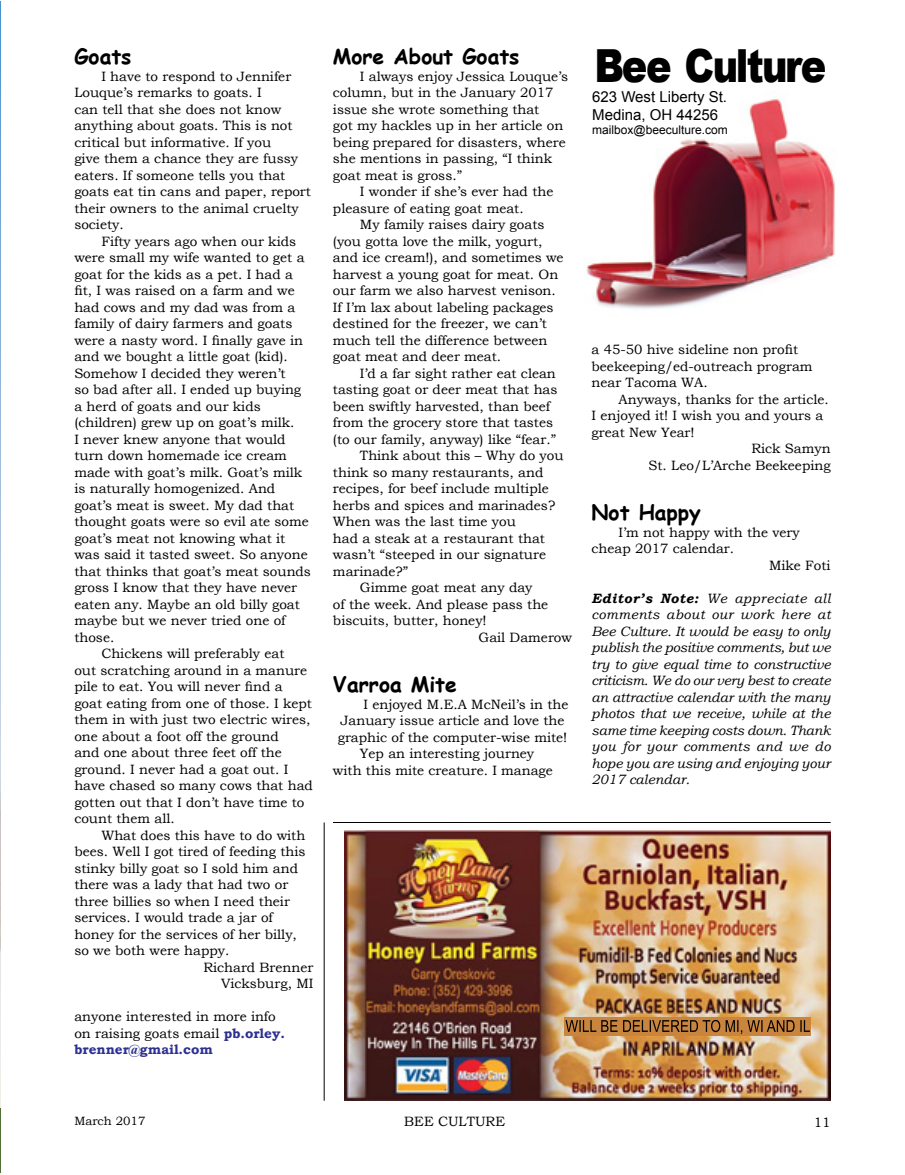
<style>
.page{position:relative;width:905px;height:1175px;background:#fff}
.page>*{position:absolute;margin:0;border:0;box-sizing:border-box;transform-origin:0 0}
.t1{font:900 45.6px "Arial";letter-spacing:-.045em;color:#000;scale:.84 1}
.t2{font:700 21px "Comic Sans MS";color:#000}
.t3{font:15px/18px "Arial";color:#000}
.t4{font:13.5px/16.5px "Bookman Old Style";color:#000}
.t5{font:italic 13.5px/16.5px "Bookman Old Style";color:#000;text-align:justify}
.t6{font:12px "Arial";color:#000}
.t7{font:12px "Bookman Old Style";color:#000}
.s1{font-weight:700;color:#2e3092}
.s2{font-weight:700}
</style>
<div class="page">
<img style="left:586px;top:99px;width:249px;height:210px">
<svg style="left:0;top:3px;width:1px;height:1171px"></svg>
<hr style="left:0;top:1108px;width:1px;height:64px;background:#526e39">
<img style="left:0;top:686px;width:1px;height:271px">
<img style="left:0;top:255px;width:1px;height:154px">
<img style="left:344px;top:830px;width:486px;height:270px">
<img style="left:564px;top:1017px;width:246px;height:18px">
<img style="left:662px;top:1019px;width:147px;height:13px">
<hr style="left:333px;top:822px;width:497px;height:1px;background:#000">
<hr style="left:324px;top:822px;width:1px;height:278px;background:#000">
<h2 class="t2" style="left:74px;top:41px;width:59px">Goats</h2>
<p class="t4" style="left:74px;top:68px;width:238px;text-indent:27px">I have to respond to Jennifer<br>Louque’s remarks to goats. I<br>can tell that she does not know anything about goats. This is not critical but informative. If you<br>give them a chance they are fussy eaters. If someone tells you that goats eat tin cans and paper, report their owners to the animal cruelty society.</p>
<p class="t4" style="left:101px;top:233px;width:196px">Fifty years ago when our kids</p>
<p class="t4" style="left:74px;top:249px;width:232px">were small my wife wanted to get a</p>
<p class="t4" style="left:74px;top:266px;width:220px">goat for the kids as a pet. I had a</p>
<p class="t4" style="left:74px;top:282px;width:222px">fit, I was raised on a farm and we</p>
<p class="t4" style="left:74px;top:299px;width:222px">had cows and my dad was from a</p>
<p class="t4" style="left:74px;top:315px;width:219px">family of dairy farmers and goats</p>
<p class="t4" style="left:74px;top:332px;width:230px">were a nasty word. I finally gave in</p>
<p class="t4" style="left:74px;top:348px;width:215px">and we bought a little goat (kid).</p>
<p class="t4" style="left:74px;top:365px;width:213px">Somehow I decided they weren’t</p>
<p class="t4" style="left:74px;top:381px;width:228px">so bad after all. I ended up buying</p>
<p class="t4" style="left:74px;top:398px;width:188px">a herd of goats and our kids</p>
<p class="t4" style="left:74px;top:414px;width:222px">(children) grew up on goat’s milk.</p>
<p class="t4" style="left:74px;top:431px;width:213px">I never knew anyone that would</p>
<p class="t4" style="left:74px;top:447px;width:214px">turn down homemade ice cream</p>
<p class="t4" style="left:74px;top:464px;width:229px">made with goat’s milk. Goat’s milk</p>
<p class="t4" style="left:74px;top:480px;width:202px">is naturally homogenized. And</p>
<p class="t4" style="left:74px;top:497px;width:221px">goat’s meat is sweet. My dad that</p>
<p class="t4" style="left:74px;top:513px;width:236px">thought goats were so evil ate some</p>
<p class="t4" style="left:74px;top:530px;width:212px">goat’s meat not knowing what it</p>
<p class="t4" style="left:74px;top:546px;width:235px">was said it tasted sweet. So anyone</p>
<p class="t4" style="left:74px;top:563px;width:238px">that thinks that goat’s meat sounds</p>
<p class="t4" style="left:74px;top:579px;width:224px">gross I know that they have never</p>
<p class="t4" style="left:74px;top:596px;width:227px">eaten any. Maybe an old billy goat</p>
<p class="t4" style="left:74px;top:612px;width:213px">maybe but we never tried one of</p>
<p class="t4" style="left:74px;top:629px;width:41px">those.</p>
<p class="t4" style="left:101px;top:645px;width:185px">Chickens will preferably eat</p>
<p class="t4" style="left:74px;top:662px;width:234px">out scratching around in a manure</p>
<p class="t4" style="left:74px;top:678px;width:210px">pile to eat. You will never find a</p>
<p class="t4" style="left:74px;top:695px;width:239px">goat eating from one of those. I kept</p>
<p class="t4" style="left:74px;top:711px;width:237px">them in with just two electric wires,</p>
<p class="t4" style="left:74px;top:728px;width:206px">one about a foot off the ground</p>
<p class="t4" style="left:74px;top:744px;width:209px">and one about three feet off the</p>
<p class="t4" style="left:74px;top:761px;width:215px">ground. I never had a goat out. I</p>
<p class="t4" style="left:74px;top:777px;width:240px">have chased so many cows that had</p>
<p class="t4" style="left:74px;top:794px;width:232px">gotten out that I don’t have time to</p>
<p class="t4" style="left:74px;top:810px;width:102px">count them all.</p>
<p class="t4" style="left:101px;top:827px;width:205px">What does this have to do with</p>
<p class="t4" style="left:74px;top:843px;width:233px">bees. Well I got tired of feeding this</p>
<p class="t4" style="left:74px;top:860px;width:225px">stinky billy goat so I sold him and</p>
<p class="t4" style="left:74px;top:876px;width:215px">there was a lady that had two or</p>
<p class="t4" style="left:74px;top:893px;width:217px">three billies so when I need their</p>
<p class="t4" style="left:74px;top:909px;width:200px">services. I would trade a jar of</p>
<p class="t4" style="left:74px;top:926px;width:224px">honey for the services of her billy,</p>
<p class="t4" style="left:74px;top:942px;width:156px">so we both were happy.</p>
<p class="t4" style="left:203px;top:959px;width:111px">Richard Brenner</p>
<p class="t4" style="left:221px;top:975px;width:94px">Vicksburg, MI</p>
<p class="t4" style="left:74px;top:1008px;width:212px">anyone interested in more info on raising goats email <span class="s1">pb.orley. brenner@gmail.com</span></p>
<h2 class="t2" style="left:333px;top:41px;width:188px">More About Goats</h2>
<p class="t4" style="left:333px;top:68px;width:237px;text-indent:27px">I always enjoy Jessica Louque’s column, but in the January 2017 issue she wrote something that<br>got my hackles up in her article on being prepared for disasters, where she mentions in passing, “I think goat meat is gross.”</p>
<p class="t4" style="left:333px;top:183px;width:222px;text-indent:27px">I wonder if she’s ever had the pleasure of eating goat meat.</p>
<p class="t4" style="left:333px;top:216px;width:232px;text-indent:27px">My family raises dairy goats (you gotta love the milk, yogurt, and ice cream!), and sometimes we harvest a young goat for meat. On our farm we also harvest venison.<br>If I’m lax about labeling packages destined for the freezer, we can’t much tell the difference between goat meat and deer meat.</p>
<p class="t4" style="left:360px;top:365px;width:197px">I’d a far sight rather eat clean</p>
<p class="t4" style="left:333px;top:381px;width:226px">tasting goat or deer meat that has</p>
<p class="t4" style="left:333px;top:398px;width:219px">been swiftly harvested, than beef</p>
<p class="t4" style="left:333px;top:414px;width:222px">from the grocery store that tastes</p>
<p class="t4" style="left:333px;top:431px;width:225px">(to our family, anyway) like “fear.”</p>
<p class="t4" style="left:360px;top:447px;width:205px">Think about this – Why do you</p>
<p class="t4" style="left:333px;top:464px;width:212px">think so many restaurants, and</p>
<p class="t4" style="left:333px;top:480px;width:217px">recipes, for beef include multiple</p>
<p class="t4" style="left:333px;top:497px;width:224px">herbs and spices and marinades?</p>
<p class="t4" style="left:333px;top:513px;width:184px">When was the last time you</p>
<p class="t4" style="left:333px;top:530px;width:213px">had a steak at a restaurant that</p>
<p class="t4" style="left:333px;top:546px;width:215px">wasn’t “steeped in our signature</p>
<p class="t4" style="left:333px;top:563px;width:77px">marinade?”</p>
<p class="t4" style="left:360px;top:579px;width:174px">Gimme goat meat any day</p>
<p class="t4" style="left:333px;top:596px;width:217px">of the week. And please pass the</p>
<p class="t4" style="left:333px;top:612px;width:155px">biscuits, butter, honey!</p>
<p class="t4" style="left:478px;top:629px;width:95px">Gail Damerow</p>
<h2 class="t2" style="left:333px;top:669px;width:125px">Varroa Mite</h2>
<p class="t4" style="left:363px;top:696px;width:206px">I enjoyed M.E.A McNeil’s in the</p>
<p class="t4" style="left:340px;top:712px;width:225px">January issue article and love the</p>
<p class="t4" style="left:338px;top:729px;width:231px">graphic of the computer-wise mite!</p>
<p class="t4" style="left:360px;top:745px;width:176px">Yep an interesting journey</p>
<p class="t4" style="left:333px;top:762px;width:221px">with this mite creature. I manage</p>
<h1 class="t1" style="left:594px;top:32px;width:278px">Bee Culture</h1>
<p class="t3" style="left:592px;top:88px;width:136px">623 West Liberty St.<br>Medina, OH 44256</p>
<p class="t6" style="left:592px;top:122px;width:137px">mailbox@beeculture.com</p>
<p class="t4" style="left:591px;top:341px;width:222px">a 45-50 hive sideline non profit beekeeping/ed-outreach program near Tacoma WA.</p>
<p class="t4" style="left:618px;top:391px;width:212px">Anyways, thanks for the article.</p>
<p class="t4" style="left:591px;top:407px;width:233px">I enjoyed it! I wish you and yours a</p>
<p class="t4" style="left:591px;top:424px;width:104px">great New Year!</p>
<p class="t4" style="left:751px;top:440px;width:81px">Rick Samyn</p>
<p class="t4" style="left:648px;top:457px;width:183px">St. Leo/L’Arche Beekeeping</p>
<h2 class="t2" style="left:591px;top:497px;width:111px">Not Happy</h2>
<p class="t4" style="left:618px;top:524px;width:183px">I’m not happy with the very</p>
<p class="t4" style="left:591px;top:540px;width:144px">cheap 2017 calendar.</p>
<p class="t4" style="left:769px;top:557px;width:63px">Mike Foti</p>
<p class="t5" style="left:591px;top:589px;width:241px"><span class="s2">Editor’s Note:</span> We appreciate all comments about our work here at Bee Culture. It would be easy to only publish the positive comments, but we try to give equal time to constructive criticism. We do our very best to create an attractive calendar with the many photos that we receive, while at the same time keeping costs down. Thank you for your comments and we do hope you are using and enjoying your 2017 calendar.</p>
<p class="t7" style="left:74px;top:1112px;width:73px">March 2017</p>
<p class="t4" style="left:404px;top:1112px;width:102px">BEE CULTURE</p>
<p class="t4" style="left:813px;top:1114px;width:18px">11</p>
</div>
